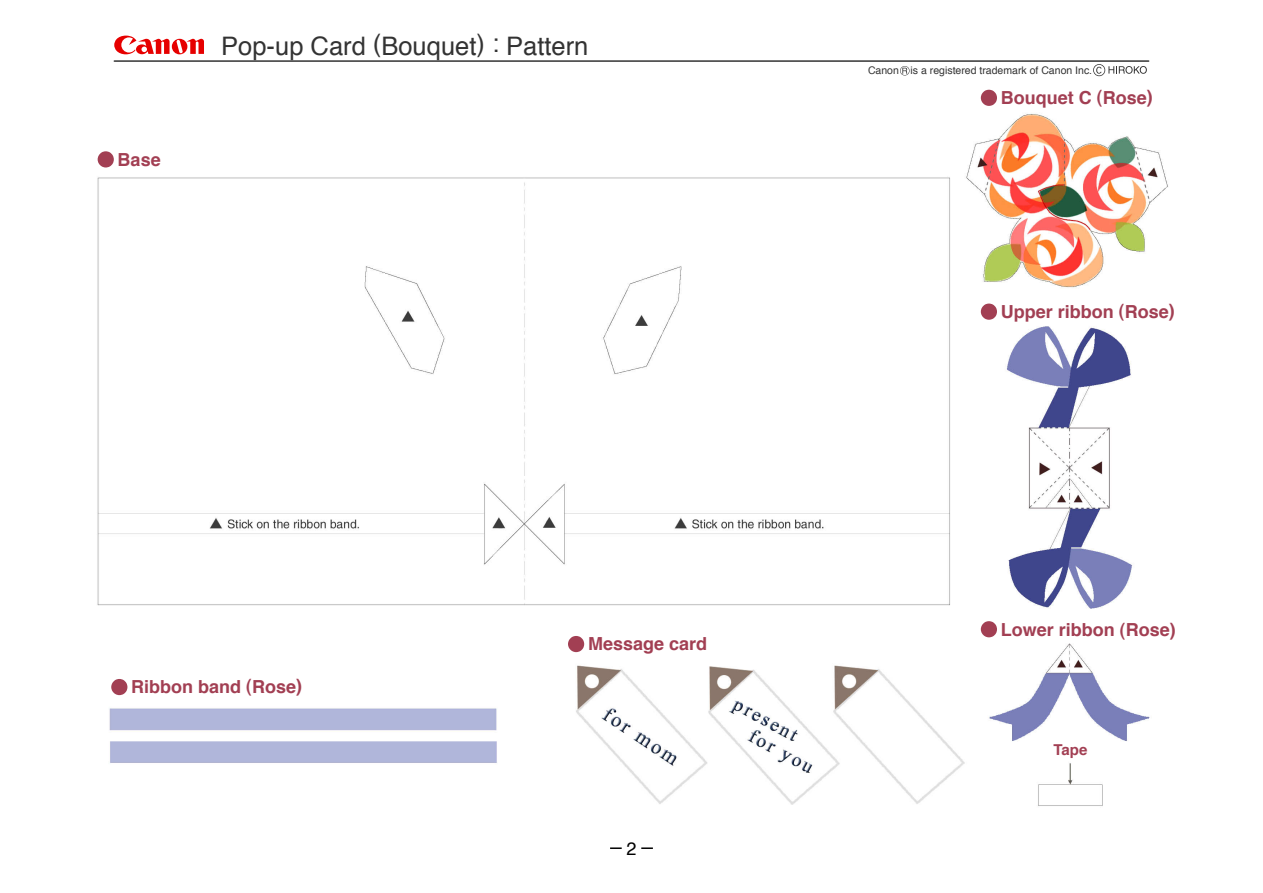
<style>
.page{position:relative;width:1263px;height:893px;background:#fff}
.page>*{position:absolute;margin:0;border:0;box-sizing:border-box;transform-origin:0 0}
.t1{font:500 25.5px "Helvetica";color:#333}
.t2{font:700 18px "Helvetica";color:#a23f53}
.t3{font:500 18px "Helvetica";color:#000}
.t4{font:700 15px "Helvetica";color:#a23f53}
.t5{font:500 10.5px "Helvetica";color:#333}
</style>
<div class="page">
<svg style="left:610px;top:847px;width:12px;height:2px"></svg>
<svg style="left:641px;top:847px;width:12px;height:2px"></svg>
<hr style="left:114px;top:60px;width:1035px;height:2px;background:#333">
<svg style="left:114px;top:36px;width:90px;height:18px"></svg>
<svg style="left:1093px;top:64px;width:54px;height:12px"></svg>
<svg style="left:900px;top:66px;width:9px;height:10px"></svg>
<img style="left:97px;top:113px;width:1071px;height:693px">
<svg style="left:98px;top:151px;width:16px;height:16px"></svg>
<svg style="left:111px;top:679px;width:16px;height:16px"></svg>
<svg style="left:568px;top:636px;width:16px;height:16px"></svg>
<svg style="left:981px;top:621px;width:16px;height:16px"></svg>
<svg style="left:981px;top:304px;width:16px;height:16px"></svg>
<svg style="left:981px;top:90px;width:16px;height:16px"></svg>
<p class="t2" style="left:118px;top:147px;width:45px">Base</p>
<p class="t1" style="left:221px;top:29px;width:369px">Pop-up Card (Bouquet) : Pattern</p>
<p class="t2" style="left:588px;top:632px;width:121px">Message card</p>
<p class="t2" style="left:131px;top:675px;width:172px">Ribbon band (Rose)</p>
<p class="t3" style="left:626px;top:836px;width:12px">2</p>
<p class="t5" style="left:868px;top:63px;width:226px">Canon is a registered trademark of Canon Inc.</p>
<p class="t2" style="left:1001px;top:86px;width:153px">Bouquet C (Rose)</p>
<p class="t2" style="left:1001px;top:299px;width:175px">Upper ribbon (Rose)</p>
<p class="t2" style="left:1001px;top:617px;width:176px">Lower ribbon (Rose)</p>
<p class="t4" style="left:1053px;top:739px;width:35px">Tape</p>
</div>
